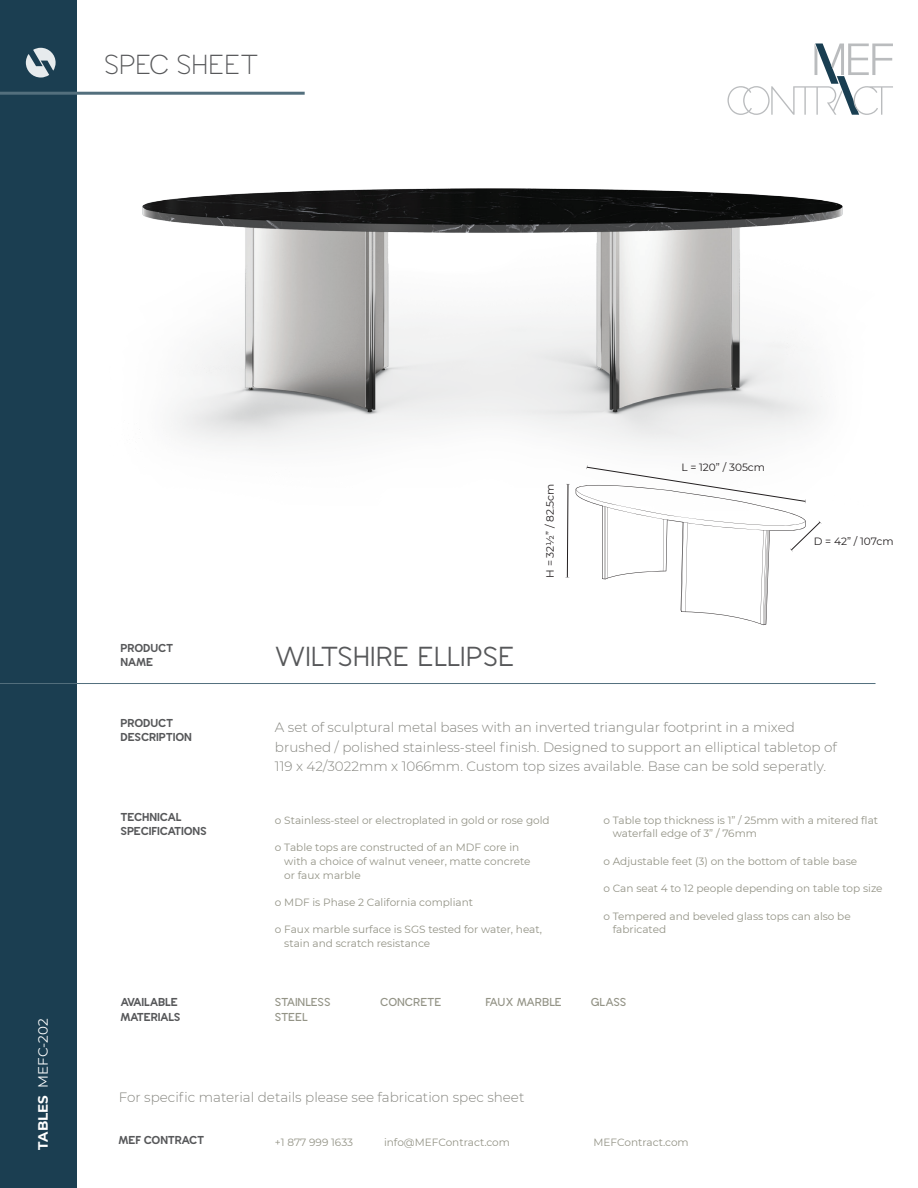
<style>
.page{position:relative;width:918px;height:1188px;background:#fff}
.page>*{position:absolute;margin:0;border:0;box-sizing:border-box;transform-origin:0 0}
.ProdName{font:28.65px "Wavehaus 66";letter-spacing:-.01em;color:#57585a}
.t1{font:300 28.65px "Wavehaus 42";letter-spacing:-.03em;color:#57585a}
.t2{font:300 13.5px/19.5px "Montserrat";color:#85857f}
.t3{font:13.5px "Montserrat";color:#fff}
.t4{font:700 13.5px "Montserrat";color:#fff}
.t5{font:700 12px/14.4px "Wavehaus 128";letter-spacing:-.015em;color:#57585a}
.t6{font:600 12px "Wavehaus 95";letter-spacing:-.015em;color:#939386}
.t7{font:10.5px/13.8px "Montserrat";color:#939386}
.t8{font:10.5px "Montserrat";color:#231f20}
</style>
<div class="page">
<div style="left:0;top:0;width:77px;height:1188px;background:#1b3e51"></div>
<svg style="left:26px;top:48px;width:30px;height:30px"></svg>
<hr style="left:0;top:92px;width:305px;height:3px;background:#536f7d">
<hr style="left:0;top:683px;width:876px;height:1px;background:#536f7d">
<img style="left:142px;top:188px;width:701px;height:306px">
<svg style="left:565px;top:484px;width:5px;height:94px"></svg>
<svg style="left:576px;top:465px;width:245px;height:160px"></svg>
<svg style="left:727px;top:43px;width:166px;height:72px"></svg>
<h1 class="t1" style="left:104px;top:51px;width:156px">SPEC SHEET</h1>
<p class="t3" style="left:34px;top:1088px;width:71px;rotate:-90deg">MEFC-202</p>
<p class="t4" style="left:33px;top:1150px;width:56px;rotate:-90deg">TABLES</p>
<p class="t8" style="left:681px;top:460px;width:85px">L = 120” / 305cm</p>
<p class="t8" style="left:543px;top:578px;width:96px;rotate:-90deg">H = 32½” / 82.5cm</p>
<p class="t8" style="left:814px;top:534px;width:81px">D = 42” / 107cm</p>
<p class="t5" style="left:121px;top:641px;width:54px">PRODUCT<br>NAME</p>
<p class="ProdName" style="left:275px;top:643px;width:241px">WILTSHIRE ELLIPSE</p>
<p class="t5" style="left:121px;top:716px;width:73px">PRODUCT<br>DESCRIPTION</p>
<p class="t2" style="left:275px;top:717px;width:563px">A set of sculptural metal bases with an inverted triangular footprint in a mixed brushed / polished stainless-steel finish. Designed to support an elliptical tabletop of<br>119 x 42/3022mm x 1066mm. Custom top sizes available. Base can be sold seperatly.</p>
<p class="t5" style="left:121px;top:810px;width:88px">TECHNICAL<br>SPECIFICATIONS</p>
<p class="t7" style="left:275px;top:813px;width:276px">o Stainless-steel or electroplated in gold or rose gold</p>
<p class="t7" style="left:284px;top:840px;width:248px;text-indent:-9px">o Table tops are constructed of an MDF core in with a choice of walnut veneer, matte concrete or faux marble</p>
<p class="t7" style="left:275px;top:895px;width:200px">o MDF is Phase 2 California compliant</p>
<p class="t7" style="left:284px;top:922px;width:259px;text-indent:-9px">o Faux marble surface is SGS tested for water, heat, stain and scratch resistance</p>
<p class="t7" style="left:613px;top:813px;width:267px;text-indent:-9px">o Table top thickness is 1” / 25mm with a mitered flat waterfall edge of 3” / 76mm</p>
<p class="t7" style="left:603px;top:854px;width:255px">o Adjustable feet (3) on the bottom of table base</p>
<p class="t7" style="left:603px;top:881px;width:281px">o Can seat 4 to 12 people depending on table top size</p>
<p class="t7" style="left:613px;top:909px;width:239px;text-indent:-9px">o Tempered and beveled glass tops can also be fabricated</p>
<p class="t5" style="left:121px;top:995px;width:59px">AVAILABLE</p>
<p class="t5" style="left:121px;top:1010px;width:62px">MATERIALS</p>
<p class="t6" style="left:275px;top:996px;width:57px">STAINLESS</p>
<p class="t6" style="left:275px;top:1011px;width:35px">STEEL</p>
<p class="t6" style="left:380px;top:996px;width:63px">CONCRETE</p>
<p class="t6" style="left:485px;top:996px;width:78px">FAUX MARBLE</p>
<p class="t6" style="left:591px;top:996px;width:37px">GLASS</p>
<p class="t2" style="left:119px;top:1087px;width:407px">For specific material details please see fabrication spec sheet</p>
<p class="t5" style="left:119px;top:1133px;width:87px">MEF CONTRACT</p>
<p class="t7" style="left:275px;top:1135px;width:80px">+1 877 999 1633</p>
<p class="t7" style="left:384px;top:1135px;width:127px">info@MEFContract.com</p>
<p class="t7" style="left:594px;top:1135px;width:97px">MEFContract.com</p>
</div>
